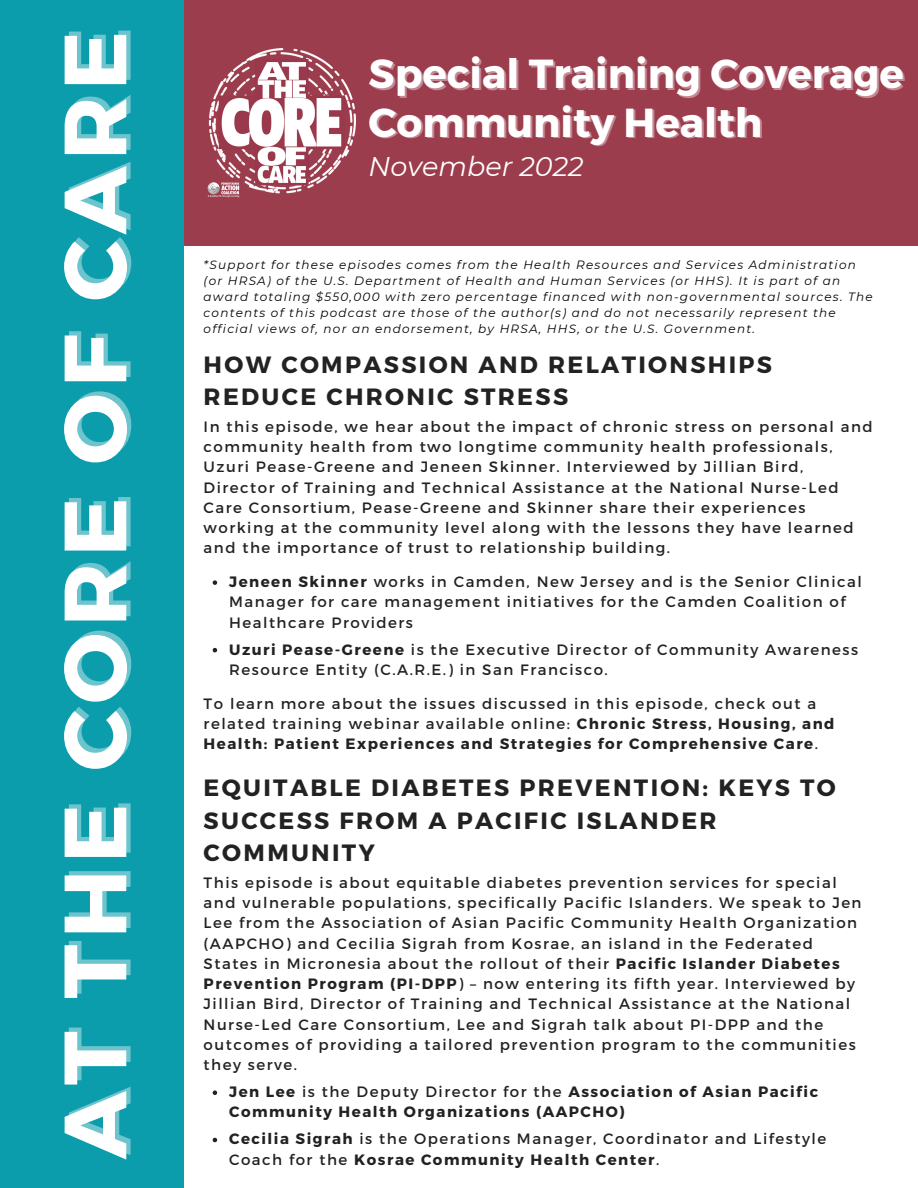
<style>
.page{position:relative;width:918px;height:1188px;background:#fff}
.page>*{position:absolute;margin:0;border:0;box-sizing:border-box;transform-origin:0 0}
.t1{font:700 88.05px "Montserrat";letter-spacing:.07em;color:#fff}
.t2{font:700 40.5px "Montserrat";color:#fff}
.t3{font:italic 27px "Montserrat";color:#fff}
.t4{font:700 23.55px/32.7px "Montserrat";letter-spacing:.1em;color:#222}
.t5{font:15px/20.2px "Montserrat";letter-spacing:.1em;color:#222}
.t6{font:700 15px/20.2px "Montserrat";letter-spacing:.1em;color:#222}
.t7{font:italic 12px/16px "Montserrat";letter-spacing:.1em;color:#000}
.s1{font-weight:700}
.s2{font-weight:400}
</style>
<div class="page">
<div style="left:176px;top:0;width:742px;height:245px;background:#9c3d4e"></div>
<div style="left:0;top:0;width:183px;height:1188px;background:#0c9dad"></div>
<svg style="left:213px;top:580px;width:4px;height:5px"></svg>
<svg style="left:213px;top:648px;width:4px;height:4px"></svg>
<img style="left:207px;top:49px;width:149px;height:148px">
<svg style="left:213px;top:1090px;width:4px;height:5px"></svg>
<svg style="left:213px;top:1138px;width:4px;height:4px"></svg>
<p class="t1" style="left:38px;top:1159px;width:1130px;rotate:-90deg">AT THE CORE OF CARE</p>
<p class="t2" style="left:369px;top:48px;width:537px">Special Training Coverage</p>
<p class="t2" style="left:369px;top:96px;width:395px">Community Health</p>
<p class="t3" style="left:369px;top:150px;width:216px">November 2022</p>
<p class="t7" style="left:204px;top:257px;width:671px">*Support for these episodes comes from the Health Resources and Services Administration (or HRSA) of the U.S. Department of Health and Human Services (or HHS). It is part of an award totaling $550,000 with zero percentage financed with non-governmental sources. The contents of this podcast are those of the author(s) and do not necessarily represent the official views of, nor an endorsement, by HRSA, HHS, or the U.S. Government.</p>
<p class="t4" style="left:204px;top:347px;width:570px">HOW COMPASSION AND RELATIONSHIPS<br>REDUCE CHRONIC STRESS</p>
<p class="t5" style="left:204px;top:416px;width:671px">In this episode, we hear about the impact of chronic stress on personal and community health from two longtime community health professionals, Uzuri Pease-Greene and Jeneen Skinner. Interviewed by Jillian Bird, Director of Training and Technical Assistance at the National Nurse-Led Care Consortium, Pease-Greene and Skinner share their experiences working at the community level along with the lessons they have learned and the importance of trust to relationship building.</p>
<p class="t5" style="left:229px;top:571px;width:634px"><span class="s1">Jeneen Skinner</span> works in Camden, New Jersey and is the Senior Clinical<br>Manager for care management initiatives for the Camden Coalition of<br>Healthcare Providers</p>
<p class="t5" style="left:229px;top:638px;width:630px"><span class="s1">Uzuri Pease-Greene</span> is the Executive Director of Community Awareness<br>Resource Entity (C.A.R.E.) in San Francisco.</p>
<p class="t5" style="left:204px;top:692px;width:632px">To learn more about the issues discussed in this episode, check out a related training webinar available online: <span class="s1">Chronic Stress, Housing, and<br>Health: Patient Experiences and Strategies for Comprehensive Care</span>.</p>
<p class="t4" style="left:204px;top:770px;width:634px">EQUITABLE DIABETES PREVENTION: KEYS TO<br>SUCCESS FROM A PACIFIC ISLANDER<br>COMMUNITY</p>
<p class="t5" style="left:204px;top:872px;width:659px">This episode is about equitable diabetes prevention services for special and vulnerable populations, specifically Pacific Islanders. We speak to Jen Lee from the Association of Asian Pacific Community Health Organization (AAPCHO) and Cecilia Sigrah from Kosrae, an island in the Federated States in Micronesia about the rollout of their <span class="s1">Pacific Islander Diabetes Prevention Program (PI-DPP</span>) – now entering its fifth year. Interviewed by Jillian Bird, Director of Training and Technical Assistance at the National Nurse-Led Care Consortium, Lee and Sigrah talk about PI-DPP and the outcomes of providing a tailored prevention program to the communities they serve.</p>
<p class="t6" style="left:229px;top:1081px;width:591px">Jen Lee <span class="s2">is the Deputy Director for the</span> Association of Asian Pacific<br>Community Health Organizations (AAPCHO)</p>
<p class="t5" style="left:229px;top:1128px;width:599px"><span class="s1">Cecilia Sigrah</span> is the Operations Manager, Coordinator and Lifestyle<br>Coach for the <span class="s1">Kosrae Community Health Center</span>.</p>
</div>
